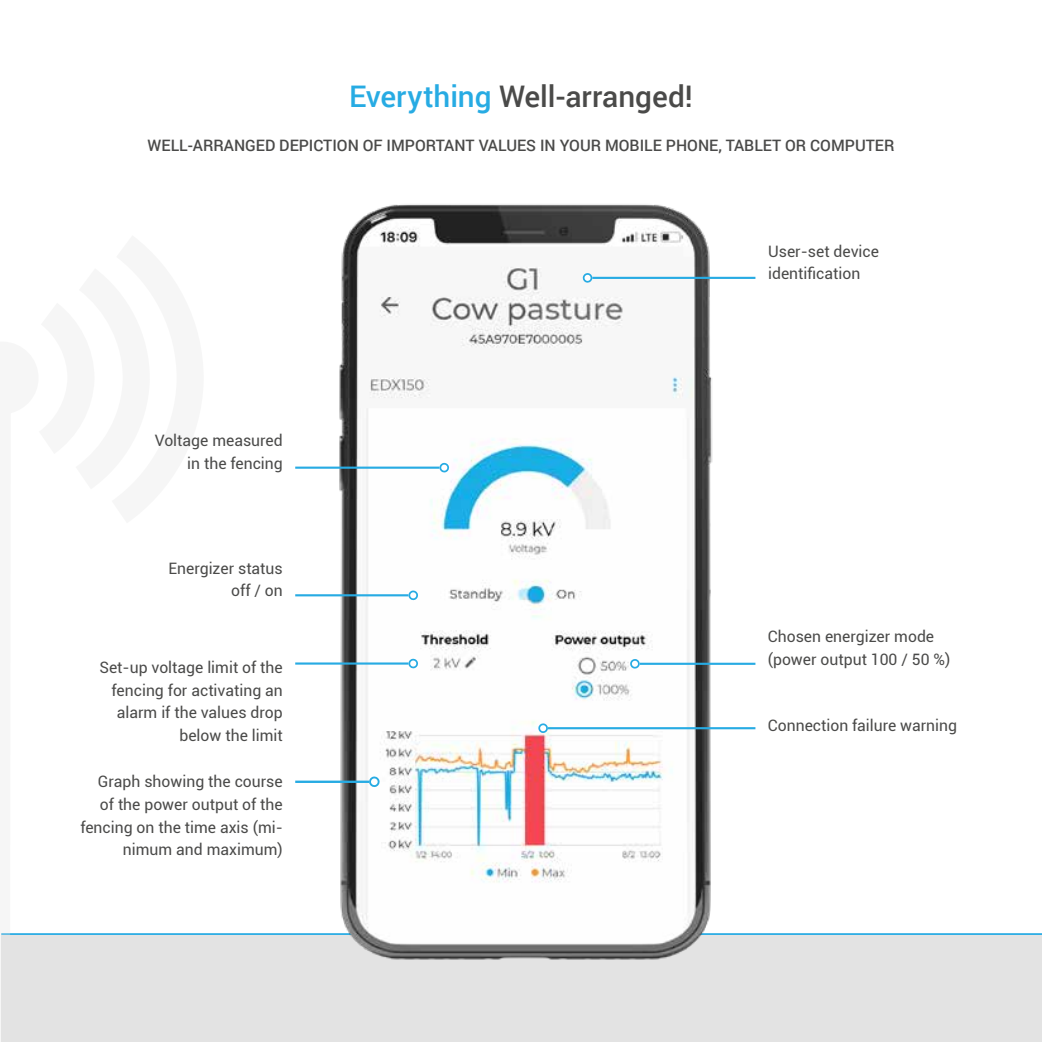
<style>
.page{position:relative;width:1042px;height:1042px;background:#fff}
.page>*{position:absolute;margin:0;border:0;box-sizing:border-box;transform-origin:0 0}
.t1{font:500 29.75px "Roboto";color:#4a4a49}
.t2{font:15.75px/22.8px "Roboto";color:#4a4a49;text-align:right}
.t3{font:500 15.75px "Roboto";color:#4a4a49}
.s1{color:#27abe3}
</style>
<div class="page">
<hr style="left:1px;top:933px;width:1041px;height:2px;background:#27abe3">
<div style="left:1px;top:935px;width:1041px;height:107px;background:#e3e3e3"></div>
<img style="left:312px;top:204px;width:430px;height:756px">
<svg style="left:439px;top:462px;width:10px;height:11px"></svg>
<div style="left:441px;top:464px;width:6px;height:7px;background:#fff;border-radius:50%"></div>
<hr style="left:295px;top:466px;width:144px;height:3px;background:#27abe3">
<svg style="left:369px;top:776px;width:11px;height:11px"></svg>
<div style="left:371px;top:778px;width:7px;height:7px;background:#fff;border-radius:3px"></div>
<hr style="left:295px;top:780px;width:74px;height:3px;background:#27abe3">
<svg style="left:538px;top:723px;width:10px;height:10px"></svg>
<hr style="left:548px;top:727px;width:207px;height:2px;background:#27abe3">
<svg style="left:630px;top:658px;width:10px;height:11px"></svg>
<svg style="left:631px;top:660px;width:7px;height:7px"></svg>
<hr style="left:640px;top:663px;width:115px;height:2px;background:#27abe3">
<svg style="left:582px;top:273px;width:11px;height:10px"></svg>
<svg style="left:584px;top:274px;width:7px;height:7px"></svg>
<hr style="left:592px;top:277px;width:163px;height:2px;background:#27abe3">
<svg style="left:408px;top:590px;width:10px;height:10px"></svg>
<hr style="left:295px;top:594px;width:113px;height:2px;background:#27abe3">
<svg style="left:408px;top:658px;width:10px;height:11px"></svg>
<div style="left:410px;top:660px;width:6px;height:7px;background:#fff;border-radius:50%"></div>
<hr style="left:295px;top:662px;width:113px;height:2px;background:#27abe3">
<h1 class="t1" style="left:349px;top:75px;width:345px"><span class="s1">Everything</span> Well-arranged!</h1>
<p class="t3" style="left:148px;top:135px;width:748px">WELL-ARRANGED DEPICTION OF IMPORTANT VALUES IN YOUR MOBILE PHONE, TABLET OR COMPUTER</p>
<p class="t2" style="left:155px;top:429px;width:130px">Voltage measured in the fencing</p>
<p class="t2" style="left:168px;top:556px;width:116px">Energizer status off / on</p>
<p class="t2" style="left:99px;top:655px;width:185px">Set-up voltage limit of the fencing for activating an alarm if the values drop below the limit</p>
<p class="t2" style="left:80px;top:769px;width:204px">Graph showing the course of the power output of the fencing on the time axis (mi&shy;nimum and maximum)</p>
<p class="t2" style="left:768px;top:239px;width:112px;text-align:left">User-set device identification</p>
<p class="t2" style="left:768px;top:624px;width:184px;text-align:left">Chosen energizer mode (power output 100 / 50 %)</p>
<p class="t2" style="left:768px;top:713px;width:191px">Connection failure warning</p>
</div>
